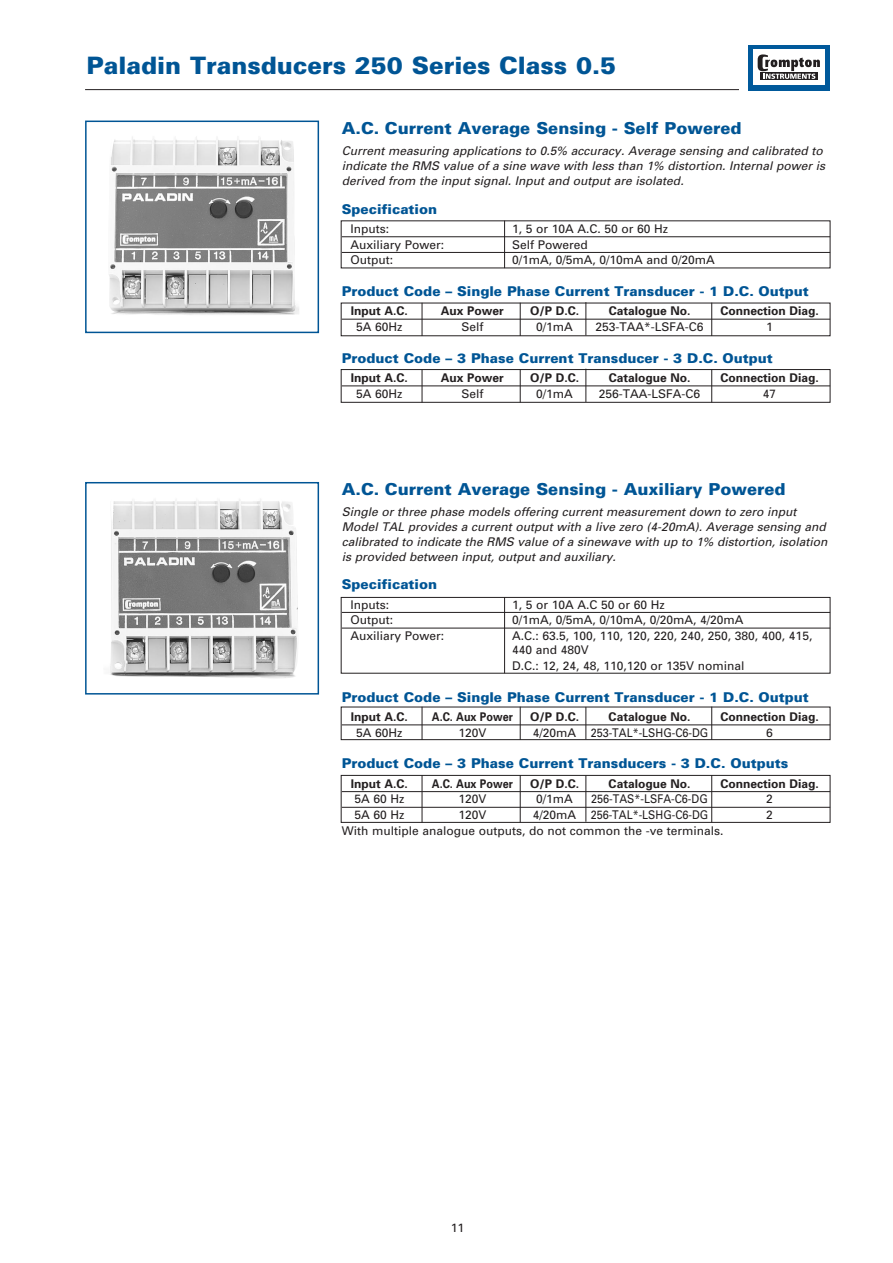
<style>
.page{position:relative;width:893px;height:1263px;background:#fff}
.page>*{position:absolute;margin:0;border:0;box-sizing:border-box;transform-origin:0 0}
.t1{font:900 24px "Univers";color:#005595}
.t2{font:900 16.5px "Univers";color:#005595}
.t3{font:900 13.5px "Univers";color:#005595}
.t4{font:12px/14.4px "Univers";color:#231f20}
.t5{font:italic 12px/15px "Univers";color:#231f20}
.t6{font:700 12px "Univers";color:#231f20}
.t7{font:700 12px "Univers";color:#231f20;scale:.9 1}
.t8{font:12px "Univers";color:#231f20;scale:.9 1}
</style>
<div class="page">
<hr style="left:85px;top:89px;width:736px;height:1px;background:#231f20">
<div style="left:738px;top:44px;width:92px;height:57px;background:#fff"></div>
<div style="left:748px;top:45px;width:81px;height:45px;background:#00599b"></div>
<div style="left:753px;top:50px;width:71px;height:35px;background:#fff"></div>
<div style="left:760px;top:72px;width:57px;height:8px;background:#231f20"></div>
<svg style="left:757px;top:54px;width:62px;height:25px"></svg>
<img style="left:109px;top:137px;width:190px;height:178px">
<div style="left:85px;top:121px;width:234px;height:212px;border:2px solid #005595"></div>
<img style="left:110px;top:499px;width:188px;height:179px">
<div style="left:85px;top:482px;width:234px;height:213px;border:2px solid #005595"></div>
<div style="left:341px;top:369px;width:489px;height:34px;border:1px solid #231f20"></div>
<hr style="left:421px;top:369px;width:1px;height:34px;background:#231f20">
<hr style="left:520px;top:369px;width:1px;height:34px;background:#231f20">
<hr style="left:585px;top:369px;width:1px;height:33px;background:#231f20">
<hr style="left:711px;top:369px;width:1px;height:33px;background:#231f20">
<div style="left:341px;top:597px;width:489px;height:77px;border:1px solid #231f20"></div>
<hr style="left:504px;top:597px;width:1px;height:76px;background:#231f20">
<div style="left:341px;top:707px;width:489px;height:33px;border:1px solid #231f20"></div>
<hr style="left:421px;top:707px;width:1px;height:33px;background:#231f20">
<hr style="left:520px;top:707px;width:1px;height:33px;background:#231f20">
<hr style="left:585px;top:707px;width:1px;height:32px;background:#231f20">
<hr style="left:711px;top:707px;width:1px;height:33px;background:#231f20">
<div style="left:341px;top:775px;width:489px;height:48px;border:1px solid #231f20"></div>
<hr style="left:421px;top:775px;width:1px;height:48px;background:#231f20">
<hr style="left:520px;top:775px;width:1px;height:48px;background:#231f20">
<hr style="left:585px;top:775px;width:1px;height:47px;background:#231f20">
<hr style="left:711px;top:775px;width:1px;height:47px;background:#231f20">
<hr style="left:504px;top:221px;width:1px;height:47px;background:#231f20">
<hr style="left:342px;top:237px;width:488px;height:1px;background:#231f20">
<hr style="left:342px;top:252px;width:488px;height:1px;background:#231f20">
<hr style="left:342px;top:319px;width:488px;height:1px;background:#231f20">
<hr style="left:342px;top:386px;width:488px;height:1px;background:#231f20">
<hr style="left:342px;top:612px;width:488px;height:1px;background:#231f20">
<hr style="left:342px;top:628px;width:488px;height:1px;background:#231f20">
<hr style="left:342px;top:725px;width:488px;height:1px;background:#231f20">
<hr style="left:342px;top:791px;width:488px;height:1px;background:#231f20">
<hr style="left:342px;top:807px;width:488px;height:1px;background:#231f20">
<hr style="left:421px;top:303px;width:1px;height:33px;background:#231f20">
<hr style="left:520px;top:303px;width:1px;height:33px;background:#231f20">
<hr style="left:585px;top:302px;width:1px;height:33px;background:#231f20">
<hr style="left:711px;top:303px;width:1px;height:33px;background:#231f20">
<h1 class="t1" style="left:87px;top:57px;width:531px">Paladin Transducers 250 Series Class 0.5</h1>
<h2 class="t2" style="left:342px;top:122px;width:401px">A.C. Current Average Sensing - Self Powered</h2>
<p class="t5" style="left:342px;top:145px;width:484px">Current measuring applications to 0.5% accuracy. Average sensing and calibrated to indicate the RMS value of a sine wave with less than 1% distortion. Internal power is derived from the input signal. Input and output are isolated.</p>
<p class="t3" style="left:342px;top:204px;width:97px">Specification</p>
<p class="t4" style="left:350px;top:223px;width:40px">Inputs:</p>
<p class="t4" style="left:512px;top:223px;width:158px">1, 5 or 10A A.C. 50 or 60 Hz</p>
<p class="t4" style="left:350px;top:238px;width:95px">Auxiliary Power:</p>
<p class="t4" style="left:512px;top:238px;width:77px">Self Powered</p>
<p class="t4" style="left:350px;top:254px;width:44px">Output:</p>
<p class="t4" style="left:512px;top:254px;width:204px">0/1mA, 0/5mA, 0/10mA and 0/20mA</p>
<p class="t3" style="left:342px;top:286px;width:468px">Product Code – Single Phase Current Transducer - 1 D.C. Output</p>
<p class="t6" style="left:351px;top:307px;width:58px">Input A.C.</p>
<p class="t6" style="left:441px;top:307px;width:64px">Aux Power</p>
<p class="t6" style="left:530px;top:307px;width:50px">O/P D.C.</p>
<p class="t6" style="left:608px;top:307px;width:83px">Catalogue No.</p>
<p class="t6" style="left:720px;top:307px;width:100px">Connection Diag.</p>
<p class="t4" style="left:356px;top:321px;width:48px">5A 60Hz</p>
<p class="t4" style="left:461px;top:321px;width:24px">Self</p>
<p class="t4" style="left:536px;top:321px;width:38px">0/1mA</p>
<p class="t4" style="left:595px;top:321px;width:110px">253-TAA*-LSFA-C6</p>
<p class="t4" style="left:766px;top:321px;width:8px">1</p>
<p class="t3" style="left:342px;top:353px;width:432px">Product Code – 3 Phase Current Transducer - 3 D.C. Output</p>
<p class="t6" style="left:351px;top:373px;width:58px">Input A.C.</p>
<p class="t6" style="left:441px;top:373px;width:64px">Aux Power</p>
<p class="t6" style="left:530px;top:373px;width:50px">O/P D.C.</p>
<p class="t6" style="left:608px;top:373px;width:83px">Catalogue No.</p>
<p class="t6" style="left:720px;top:373px;width:100px">Connection Diag.</p>
<p class="t4" style="left:356px;top:387px;width:48px">5A 60Hz</p>
<p class="t4" style="left:461px;top:387px;width:24px">Self</p>
<p class="t4" style="left:536px;top:387px;width:38px">0/1mA</p>
<p class="t4" style="left:598px;top:387px;width:103px">256-TAA-LSFA-C6</p>
<p class="t4" style="left:762px;top:387px;width:15px">47</p>
<h2 class="t2" style="left:342px;top:483px;width:445px">A.C. Current Average Sensing - Auxiliary Powered</h2>
<p class="t5" style="left:342px;top:505px;width:487px">Single or three phase models offering current measurement down to zero input Model TAL provides a current output with a live zero (4-20mA). Average sensing and calibrated to indicate the RMS value of a sinewave with up to 1% distortion, isolation is provided between input, output and auxiliary.</p>
<p class="t3" style="left:342px;top:579px;width:97px">Specification</p>
<p class="t4" style="left:350px;top:598px;width:40px">Inputs:</p>
<p class="t4" style="left:512px;top:598px;width:154px">1, 5 or 10A A.C 50 or 60 Hz</p>
<p class="t4" style="left:350px;top:614px;width:44px">Output:</p>
<p class="t4" style="left:512px;top:614px;width:233px">0/1mA, 0/5mA, 0/10mA, 0/20mA, 4/20mA</p>
<p class="t4" style="left:350px;top:630px;width:95px">Auxiliary Power:</p>
<p class="t4" style="left:512px;top:630px;width:302px">A.C.: 63.5, 100, 110, 120, 220, 240, 250, 380, 400, 415,<br>440 and 480V</p>
<p class="t4" style="left:512px;top:660px;width:234px">D.C.: 12, 24, 48, 110,120 or 135V nominal</p>
<p class="t3" style="left:342px;top:692px;width:468px">Product Code – Single Phase Current Transducer - 1 D.C. Output</p>
<p class="t6" style="left:351px;top:712px;width:58px">Input A.C.</p>
<p class="t7" style="left:432px;top:712px;width:92px">A.C. Aux Power</p>
<p class="t6" style="left:530px;top:712px;width:50px">O/P D.C.</p>
<p class="t6" style="left:608px;top:712px;width:83px">Catalogue No.</p>
<p class="t6" style="left:720px;top:712px;width:100px">Connection Diag.</p>
<p class="t4" style="left:356px;top:726px;width:48px">5A 60Hz</p>
<p class="t4" style="left:458px;top:726px;width:30px">120V</p>
<p class="t4" style="left:533px;top:726px;width:177px">4/20mA 253-TAL*-LSHG-C6-DG</p>
<p class="t4" style="left:766px;top:726px;width:8px">6</p>
<p class="t3" style="left:342px;top:759px;width:448px">Product Code – 3 Phase Current Transducers - 3 D.C. Outputs</p>
<p class="t6" style="left:351px;top:779px;width:58px">Input A.C.</p>
<p class="t7" style="left:432px;top:779px;width:92px">A.C. Aux Power</p>
<p class="t6" style="left:530px;top:779px;width:50px">O/P D.C.</p>
<p class="t6" style="left:608px;top:779px;width:83px">Catalogue No.</p>
<p class="t6" style="left:720px;top:779px;width:100px">Connection Diag.</p>
<p class="t4" style="left:354px;top:793px;width:52px">5A 60 Hz</p>
<p class="t4" style="left:458px;top:793px;width:30px">120V</p>
<p class="t4" style="left:536px;top:793px;width:38px">0/1mA</p>
<p class="t8" style="left:591px;top:795px;width:131px">256-TAS*-LSFA-C6-DG</p>
<p class="t4" style="left:766px;top:793px;width:8px">2</p>
<p class="t4" style="left:354px;top:809px;width:52px">5A 60 Hz</p>
<p class="t4" style="left:458px;top:809px;width:30px">120V</p>
<p class="t4" style="left:533px;top:809px;width:177px">4/20mA 256-TAL*-LSHG-C6-DG</p>
<p class="t4" style="left:766px;top:809px;width:8px">2</p>
<p class="t4" style="left:342px;top:824px;width:383px">With multiple analogue outputs, do not common the -ve terminals.</p>
<p class="t4" style="left:450px;top:1222px;width:15px">11</p>
</div>
